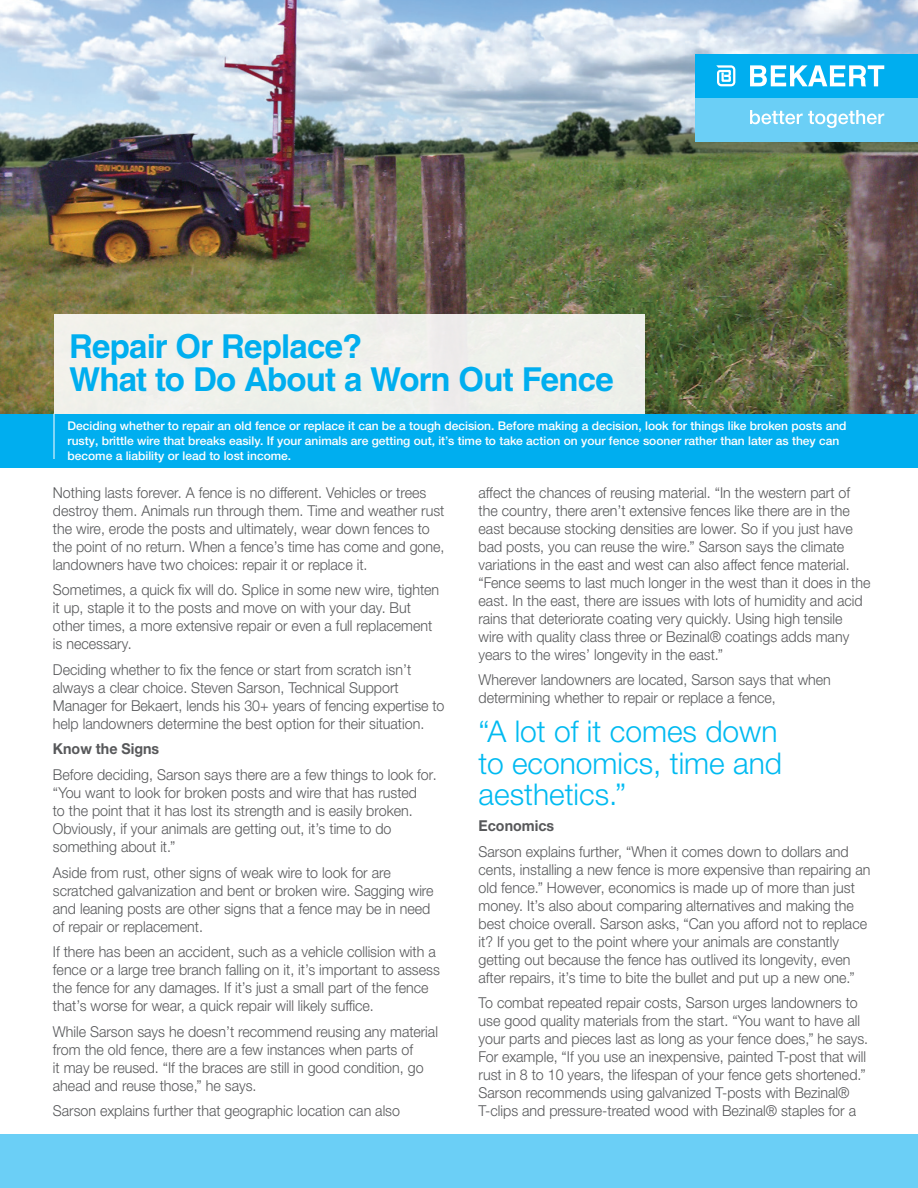
<style>
.page{position:relative;width:918px;height:1188px;background:#fff}
.page>*{position:absolute;margin:0;border:0;box-sizing:border-box;transform-origin:0 0}
.t1{font:700 33px/33px "Helvetica";letter-spacing:-.025em;color:#00aeef}
.t2{font:300 30px/31.5px "Helvetica Neue LTW1 G";color:#00baf1}
.t3{font:300 15px/18px "Helvetica Neue LTW1 G";color:#57585a;scale:.95 1}
.t4{font:700 15px "Helvetica Neue LTW1 G";color:#57585a;scale:.95 1}
.t5{font:500 12px/15px "Helvetica Neue LTW1 G";color:#fff}
</style>
<div class="page">
<img style="left:0;top:0;width:918px;height:414px">
<div style="left:54px;top:314px;width:591px;height:100px;background:#eff1eb"></div>
<div style="left:0;top:414px;width:918px;height:54px;background:#00aeef"></div>
<hr style="left:54px;top:414px;width:1px;height:45px;background:#fff">
<div style="left:0;top:1134px;width:918px;height:54px;background:#6bcff6"></div>
<div style="left:695px;top:94px;width:223px;height:47px;background:#6bcff6"></div>
<div style="left:695px;top:54px;width:223px;height:44px;background:#00aeef"></div>
<svg style="left:716px;top:65px;width:19px;height:21px"></svg>
<svg style="left:750px;top:65px;width:134px;height:21px"></svg>
<svg style="left:750px;top:110px;width:134px;height:18px"></svg>
<h1 class="t1" style="left:69px;top:330px;width:546px">Repair Or Replace?<br>What to Do About a Worn Out Fence</h1>
<p class="t5" style="left:68px;top:418px;width:781px">Deciding whether to repair an old fence or replace it can be a tough decision. Before making a decision, look for things like broken posts and rusty, brittle wire that breaks easily. If your animals are getting out, it’s time to take action on your fence sooner rather than later as they can become a liability or lead to lost income.</p>
<p class="t3" style="left:53px;top:483px;width:414px">Nothing lasts forever. A fence is no different. Vehicles or trees destroy them. Animals run through them. Time and weather rust the wire, erode the posts and ultimately, wear down fences to the point of no return. When a fence’s time has come and gone, landowners have two choices: repair it or replace it.</p>
<p class="t3" style="left:53px;top:581px;width:408px">Sometimes, a quick fix will do. Splice in some new wire, tighten it up, staple it to the posts and move on with your day. But other times, a more extensive repair or even a full replacement is necessary.</p>
<p class="t3" style="left:53px;top:661px;width:414px">Deciding whether to fix the fence or start from scratch isn’t always a clear choice. Steven Sarson, Technical Support Manager for Bekaert, lends his 30+ years of fencing expertise to help landowners determine the best option for their situation.</p>
<p class="t4" style="left:53px;top:740px;width:113px">Know the Signs</p>
<p class="t3" style="left:53px;top:766px;width:405px">Before deciding, Sarson says there are a few things to look for. “You want to look for broken posts and wire that has rusted<br>to the point that it has lost its strength and is easily broken.<br>Obviously, if your animals are getting out, it’s time to do something about it.”</p>
<p class="t3" style="left:53px;top:863px;width:402px">Aside from rust, other signs of weak wire to look for are scratched galvanization and bent or broken wire. Sagging wire and leaning posts are other signs that a fence may be in need of repair or replacement.</p>
<p class="t3" style="left:53px;top:943px;width:409px">If there has been an accident, such as a vehicle collision with a fence or a large tree branch falling on it, it’s important to assess the fence for any damages. If it’s just a small part of the fence that’s worse for wear, a quick repair will likely suffice.</p>
<p class="t3" style="left:53px;top:1022px;width:407px">While Sarson says he doesn’t recommend reusing any material from the old fence, there are a few instances when parts of<br>it may be reused. “If the braces are still in good condition, go ahead and reuse those,” he says.</p>
<p class="t3" style="left:53px;top:1102px;width:367px">Sarson explains further that geographic location can also</p>
<p class="t3" style="left:479px;top:483px;width:414px">affect the chances of reusing material. “In the western part of the country, there aren’t extensive fences like there are in the east because stocking densities are lower. So if you just have bad posts, you can reuse the wire.” Sarson says the climate variations in the east and west can also affect fence material. “Fence seems to last much longer in the west than it does in the east. In the east, there are issues with lots of humidity and acid rains that deteriorate coating very quickly. Using high tensile wire with quality class three or Bezinal® coatings adds many years to the wires’ longevity in the east.”</p>
<p class="t3" style="left:479px;top:671px;width:372px">Wherever landowners are located, Sarson says that when determining whether to repair or replace a fence,</p>
<h2 class="t2" style="left:479px;top:716px;width:305px">“A lot of it comes down to economics, time and aesthetics.”</h2>
<p class="t4" style="left:479px;top:816px;width:81px">Economics</p>
<p class="t3" style="left:479px;top:842px;width:414px">Sarson explains further, “When it comes down to dollars and cents, installing a new fence is more expensive than repairing an old fence.” However, economics is made up of more than just money. It’s also about comparing alternatives and making the best choice overall. Sarson asks, “Can you afford not to replace it? If you get to the point where your animals are constantly getting out because the fence has outlived its longevity, even after repairs, it’s time to bite the bullet and put up a new one.”</p>
<p class="t3" style="left:479px;top:994px;width:412px">To combat repeated repair costs, Sarson urges landowners to use good quality materials from the start. “You want to have all your parts and pieces last as long as your fence does,” he says.<br>For example, “If you use an inexpensive, painted T-post that will rust in 8 to 10 years, the lifespan of your fence gets shortened.” Sarson recommends using galvanized T-posts with Bezinal® T-clips and pressure-treated wood with Bezinal® staples for a</p>
</div>
